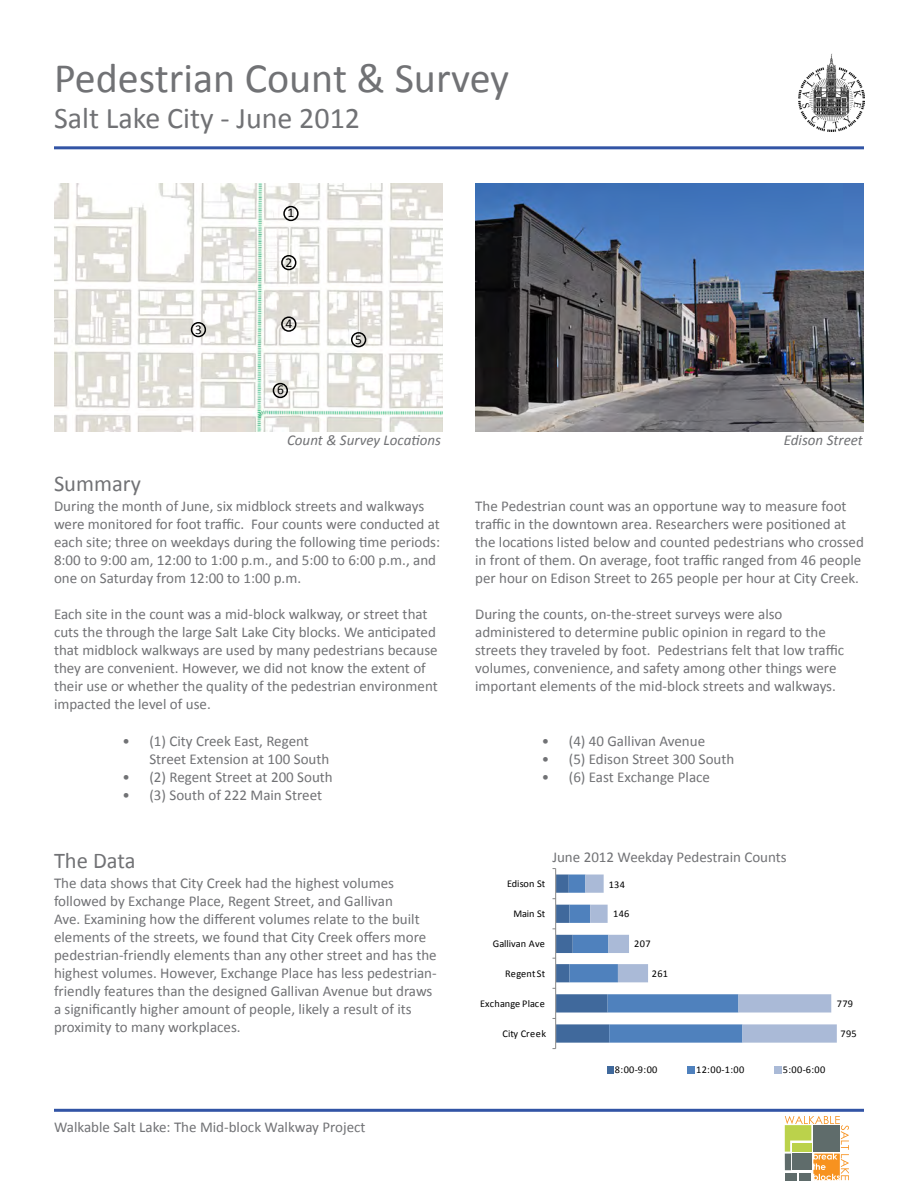
<style>
.page{position:relative;width:918px;height:1188px;background:#fff}
.page>*{position:absolute;margin:0;border:0;box-sizing:border-box;transform-origin:0 0}
.t1{font:42px "Calibri";color:#717275}
.t2{font:30px "Calibri";color:#717275}
.t3{font:22.5px "Calibri";color:#717275}
.t4{font:15px/18px "Calibri";color:#717275}
.t5{font:italic 15px "Calibri";color:#717275}
.t6{font:13.5px "Calibri";color:#000}
.t7{font:10.35px "Calibri";letter-spacing:.015em;color:#000}
</style>
<div class="page">
<hr style="left:54px;top:1109px;width:810px;height:3px;background:#3254a5">
<svg style="left:785px;top:1116px;width:64px;height:65px"></svg>
<img style="left:475px;top:184px;width:389px;height:248px">
<img style="left:54px;top:184px;width:389px;height:248px">
<div style="left:273px;top:383px;width:15px;height:15px;border:2px solid #000;border-radius:50%"></div>
<div style="left:281px;top:255px;width:15px;height:15px;border:2px solid #000;border-radius:50%"></div>
<div style="left:283px;top:206px;width:16px;height:15px;border:2px solid #000;border-radius:50%"></div>
<div style="left:191px;top:322px;width:15px;height:15px;border:2px solid #000;border-radius:50%"></div>
<div style="left:351px;top:332px;width:15px;height:15px;border:2px solid #000;border-radius:50%"></div>
<div style="left:281px;top:316px;width:15px;height:16px;border:2px solid #000;border-radius:50%"></div>
<hr style="left:54px;top:146px;width:810px;height:3px;background:#3254a5">
<svg style="left:552px;top:868px;width:285px;height:206px"></svg>
<img style="left:799px;top:54px;width:65px;height:78px">
<h1 class="t1" style="left:54px;top:52px;width:457px">Pedestrian Count &amp; Survey</h1>
<h2 class="t2" style="left:54px;top:100px;width:308px">Salt Lake City - June 2012</h2>
<p class="t6" style="left:288px;top:205px;width:8px">1</p>
<p class="t6" style="left:195px;top:321px;width:8px">3</p>
<h3 class="t3" style="left:54px;top:469px;width:89px">Summary</h3>
<p class="t6" style="left:285px;top:254px;width:8px">2</p>
<p class="t6" style="left:285px;top:315px;width:8px">4</p>
<p class="t6" style="left:277px;top:382px;width:8px">6</p>
<p class="t6" style="left:355px;top:331px;width:8px">5</p>
<p class="t5" style="left:287px;top:430px;width:155px">Count &amp; Survey Locations</p>
<p class="t4" style="left:54px;top:496px;width:388px">During the month of June, six midblock streets and walkways were monitored for foot traffic. Four counts were conducted at each site; three on weekdays during the following time periods:<br>8:00 to 9:00 am, 12:00 to 1:00 p.m., and 5:00 to 6:00 p.m., and one on Saturday from 12:00 to 1:00 p.m.</p>
<p class="t4" style="left:54px;top:604px;width:385px">Each site in the count was a mid-block walkway, or street that cuts the through the large Salt Lake City blocks. We anticipated that midblock walkways are used by many pedestrians because they are convenient. However, we did not know the extent of their use or whether the quality of the pedestrian environment impacted the level of use.</p>
<p class="t4" style="left:149px;top:732px;width:182px;text-indent:-27px">• (1) City Creek East, Regent<br>Street Extension at 100 South</p>
<p class="t4" style="left:122px;top:768px;width:212px">• (2) Regent Street at 200 South</p>
<p class="t4" style="left:122px;top:786px;width:201px">• (3) South of 222 Main Street</p>
<h3 class="t3" style="left:54px;top:847px;width:83px">The Data</h3>
<p class="t4" style="left:54px;top:873px;width:384px">The data shows that City Creek had the highest volumes followed by Exchange Place, Regent Street, and Gallivan<br>Ave. Examining how the different volumes relate to the built elements of the streets, we found that City Creek offers more pedestrian-friendly elements than any other street and has the highest volumes. However, Exchange Place has less pedestrian&shy;friendly features than the designed Gallivan Avenue but draws a significantly higher amount of people, likely a result of its proximity to many workplaces.</p>
<p class="t4" style="left:54px;top:1117px;width:313px">Walkable Salt Lake: The Mid-block Walkway Project</p>
<p class="t5" style="left:784px;top:430px;width:81px">Edison Street</p>
<p class="t4" style="left:475px;top:496px;width:390px">The Pedestrian count was an opportune way to measure foot traffic in the downtown area. Researchers were positioned at the locations listed below and counted pedestrians who crossed in front of them. On average, foot traffic ranged from 46 people per hour on Edison Street to 265 people per hour at City Creek.</p>
<p class="t4" style="left:475px;top:604px;width:370px">During the counts, on-the-street surveys were also administered to determine public opinion in regard to the streets they traveled by foot. Pedestrians felt that low traffic volumes, convenience, and safety among other things were important elements of the mid-block streets and walkways.</p>
<p class="t4" style="left:542px;top:732px;width:165px">• (4) 40 Gallivan Avenue</p>
<p class="t4" style="left:542px;top:750px;width:194px">• (5) Edison Street 300 South</p>
<p class="t4" style="left:542px;top:768px;width:170px">• (6) East Exchange Place</p>
<p class="t4" style="left:552px;top:848px;width:236px">June 2012 Weekday Pedestrain Counts</p>
<p class="t7" style="left:507px;top:877px;width:40px">Edison St</p>
<p class="t7" style="left:609px;top:878px;width:18px">134</p>
<p class="t7" style="left:513px;top:907px;width:34px">Main St</p>
<p class="t7" style="left:613px;top:907px;width:18px">146</p>
<p class="t7" style="left:493px;top:937px;width:53px">Gallivan Ave</p>
<p class="t7" style="left:634px;top:937px;width:18px">207</p>
<p class="t7" style="left:505px;top:967px;width:41px">Regent St</p>
<p class="t7" style="left:652px;top:967px;width:18px">261</p>
<p class="t7" style="left:480px;top:997px;width:66px">Exchange Place</p>
<p class="t7" style="left:837px;top:997px;width:18px">779</p>
<p class="t7" style="left:503px;top:1027px;width:45px">City Creek</p>
<p class="t7" style="left:840px;top:1027px;width:18px">795</p>
<p class="t7" style="left:615px;top:1063px;width:44px">8:00-9:00</p>
<p class="t7" style="left:696px;top:1063px;width:50px">12:00-1:00</p>
<p class="t7" style="left:783px;top:1063px;width:44px">5:00-6:00</p>
</div>
